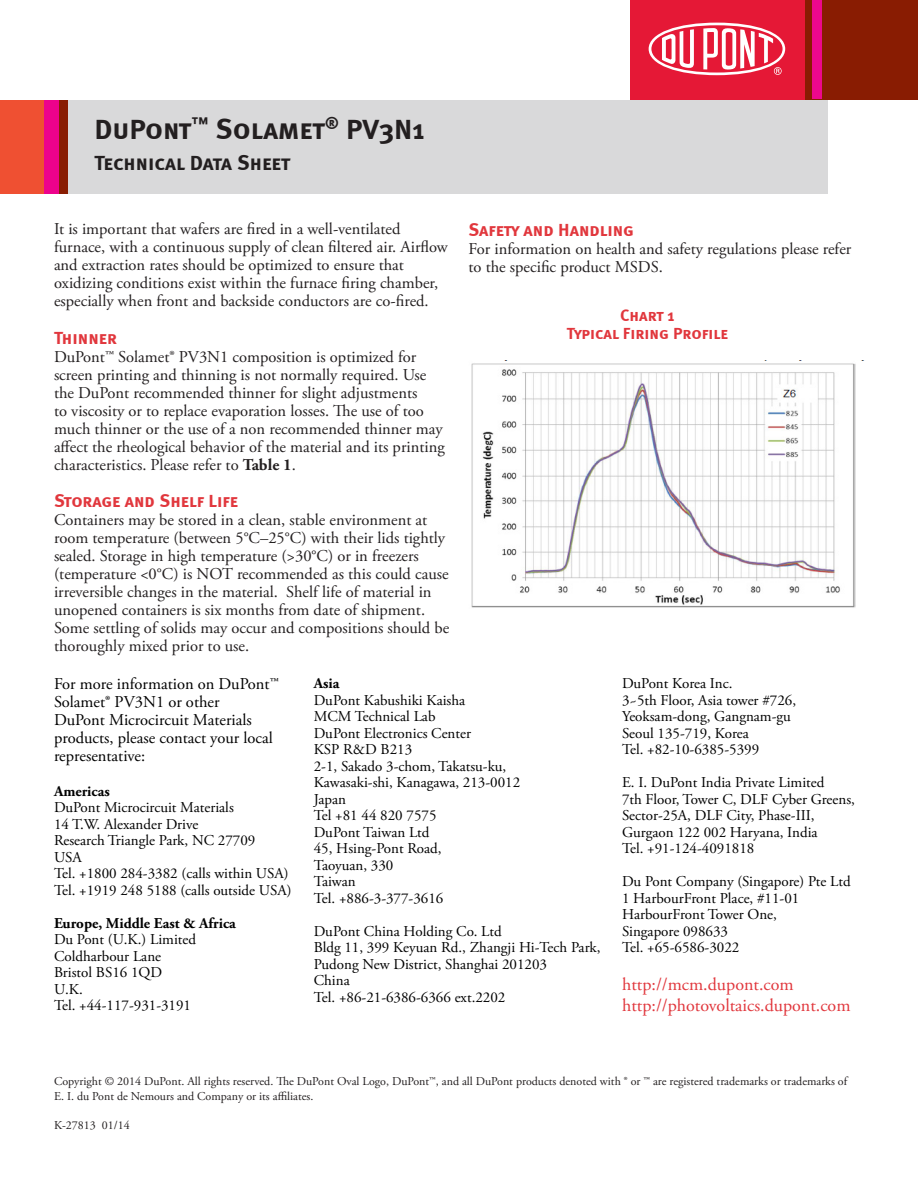
<style>
.page{position:relative;width:918px;height:1188px;background:#fff}
.page>*{position:absolute;margin:0;border:0;box-sizing:border-box;transform-origin:0 0}
.t1{font:28.5px "Meta Bold Caps";color:#231f20}
.t2{font:21px "Meta Bold Caps";color:#231f20}
.DuPont_Text{font:18px "Adobe Garamond Pro";color:#e1373d}
.DuPont_Text-2{font:18px "Meta Bold Caps";color:#e1373d}
.DuPont_Text-3{font:16.5px/18px "Adobe Garamond Pro";color:#231f20}
.DuPont_Text-4{font:16.5px/18px "Adobe Garamond Pro";color:#000}
.t3{font:16.5px "Meta Bold Caps";color:#e1373d}
.DuPont_Text-5{font:15px "Adobe Garamond Pro";color:#000}
.DuPont_Text-6{font:700 15px "Adobe Garamond Pro";color:#000}
.t4{font:12px/14.4px "Adobe Garamond Pro";color:#231f20}
.s1{font-weight:700}
</style>
<div class="page">
<div style="left:68px;top:100px;width:760px;height:93px;background:#d9d9da"></div>
<div style="left:59px;top:100px;width:9px;height:93px;background:#891c02"></div>
<div style="left:44px;top:100px;width:15px;height:93px;background:#ed028c"></div>
<div style="left:0;top:100px;width:44px;height:93px;background:#ef5032"></div>
<div style="left:804px;top:0;width:114px;height:99px;background:#891c02"></div>
<div style="left:812px;top:0;width:10px;height:99px;background:#ed088d"></div>
<div style="left:630px;top:0;width:174px;height:99px;background:#e51836"></div>
<svg style="left:649px;top:23px;width:136px;height:52px"></svg>
<img style="left:471px;top:360px;width:394px;height:248px">
<p class="t1" style="left:94px;top:112px;width:332px">DuPont<sup>™</sup> Solamet<sup>®</sup> PV3N1</p>
<p class="t2" style="left:94px;top:150px;width:197px">Technical Data Sheet</p>
<p class="DuPont_Text-3" style="left:54px;top:221px;width:395px">It is important that wafers are fired in a well-ventilated furnace, with a continuous supply of clean filtered air. Airflow and extraction rates should be optimized to ensure that oxidizing conditions exist within the furnace firing chamber, especially when front and backside conductors are co-fired.</p>
<p class="DuPont_Text-2" style="left:54px;top:327px;width:64px">Thinner</p>
<p class="DuPont_Text-3" style="left:54px;top:348px;width:392px">DuPont™ Solamet® PV3N1 composition is optimized for screen printing and thinning is not normally required. Use the DuPont recommended thinner for slight adjustments<br>to viscosity or to replace evaporation losses. The use of too much thinner or the use of a non recommended thinner may affect the rheological behavior of the material and its printing characteristics. Please refer to <span class="s1">Table 1</span>.</p>
<p class="DuPont_Text-2" style="left:54px;top:490px;width:186px">Storage and Shelf Life</p>
<p class="DuPont_Text-3" style="left:54px;top:512px;width:397px">Containers may be stored in a clean, stable environment at room temperature (between 5°C–25°C) with their lids tightly sealed. Storage in high temperature (&gt;30°C) or in freezers (temperature &lt;0°C) is NOT recommended as this could cause irreversible changes in the material. Shelf life of material in unopened containers is six months from date of shipment.<br>Some settling of solids may occur and compositions should be thoroughly mixed prior to use.</p>
<p class="DuPont_Text-2" style="left:469px;top:219px;width:167px">Safety and Handling</p>
<p class="DuPont_Text-3" style="left:469px;top:240px;width:384px">For information on health and safety regulations please refer to the specific product MSDS.</p>
<p class="t3" style="left:620px;top:306px;width:56px">Chart 1</p>
<p class="t3" style="left:567px;top:324px;width:163px">Typical Firing Profile</p>
<p class="DuPont_Text-4" style="left:54px;top:676px;width:226px">For more information on DuPont™<br>Solamet® PV3N1 or other<br>DuPont Microcircuit Materials products, please contact your local representative:</p>
<p class="DuPont_Text-6" style="left:54px;top:782px;width:57px">Americas</p>
<p class="DuPont_Text-5" style="left:54px;top:799px;width:181px">DuPont Microcircuit Materials</p>
<p class="DuPont_Text-5" style="left:54px;top:815px;width:146px">14 T.W. Alexander Drive</p>
<p class="DuPont_Text-5" style="left:54px;top:832px;width:203px">Research Triangle Park, NC 27709</p>
<p class="DuPont_Text-5" style="left:54px;top:848px;width:29px">USA</p>
<p class="DuPont_Text-5" style="left:54px;top:865px;width:236px">Tel. +1800 284-3382 (calls within USA)</p>
<p class="DuPont_Text-5" style="left:54px;top:881px;width:239px">Tel. +1919 248 5188 (calls outside USA)</p>
<p class="DuPont_Text-6" style="left:54px;top:914px;width:183px">Europe, Middle East &amp; Africa</p>
<p class="DuPont_Text-5" style="left:54px;top:931px;width:144px">Du Pont (U.K.) Limited</p>
<p class="DuPont_Text-5" style="left:54px;top:947px;width:109px">Coldharbour Lane</p>
<p class="DuPont_Text-5" style="left:54px;top:964px;width:110px">Bristol BS16 1QD</p>
<p class="DuPont_Text-5" style="left:54px;top:980px;width:30px">U.K.</p>
<p class="DuPont_Text-5" style="left:54px;top:997px;width:139px">Tel. +44-117-931-3191</p>
<p class="DuPont_Text-6" style="left:314px;top:675px;width:27px">Asia</p>
<p class="DuPont_Text-5" style="left:314px;top:691px;width:153px">DuPont Kabushiki Kaisha</p>
<p class="DuPont_Text-5" style="left:314px;top:708px;width:123px">MCM Technical Lab</p>
<p class="DuPont_Text-5" style="left:314px;top:724px;width:159px">DuPont Electronics Center</p>
<p class="DuPont_Text-5" style="left:314px;top:741px;width:100px">KSP R&amp;D B213</p>
<p class="DuPont_Text-5" style="left:314px;top:757px;width:194px">2-1, Sakado 3-chom, Takatsu-ku,</p>
<p class="DuPont_Text-5" style="left:314px;top:774px;width:208px">Kawasaki-shi, Kanagawa, 213-0012</p>
<p class="DuPont_Text-5" style="left:314px;top:790px;width:34px">Japan</p>
<p class="DuPont_Text-5" style="left:314px;top:807px;width:124px">Tel +81 44 820 7575</p>
<p class="DuPont_Text-5" style="left:314px;top:823px;width:117px">DuPont Taiwan Ltd</p>
<p class="DuPont_Text-5" style="left:314px;top:840px;width:129px">45, Hsing-Pont Road,</p>
<p class="DuPont_Text-5" style="left:314px;top:856px;width:81px">Taoyuan, 330</p>
<p class="DuPont_Text-5" style="left:314px;top:873px;width:43px">Taiwan</p>
<p class="DuPont_Text-5" style="left:314px;top:889px;width:131px">Tel. +886-3-377-3616</p>
<p class="DuPont_Text-5" style="left:314px;top:922px;width:189px">DuPont China Holding Co. Ltd</p>
<p class="DuPont_Text-5" style="left:314px;top:939px;width:288px">Bldg 11, 399 Keyuan Rd., Zhangji Hi-Tech Park,</p>
<p class="DuPont_Text-5" style="left:314px;top:955px;width:235px">Pudong New District, Shanghai 201203</p>
<p class="DuPont_Text-5" style="left:314px;top:972px;width:37px">China</p>
<p class="DuPont_Text-5" style="left:314px;top:988px;width:193px">Tel. +86-21-6386-6366 ext.2202</p>
<p class="DuPont_Text-5" style="left:622px;top:675px;width:112px">DuPont Korea Inc.</p>
<p class="DuPont_Text-5" style="left:622px;top:691px;width:176px">3~5th Floor, Asia tower #726,</p>
<p class="DuPont_Text-5" style="left:622px;top:708px;width:170px">Yeoksam-dong, Gangnam-gu</p>
<p class="DuPont_Text-5" style="left:622px;top:724px;width:128px">Seoul 135-719, Korea</p>
<p class="DuPont_Text-5" style="left:622px;top:741px;width:139px">Tel. +82-10-6385-5399</p>
<p class="DuPont_Text-5" style="left:622px;top:774px;width:204px">E. I. DuPont India Private Limited</p>
<p class="DuPont_Text-5" style="left:622px;top:790px;width:234px">7th Floor, Tower C, DLF Cyber Greens,</p>
<p class="DuPont_Text-5" style="left:622px;top:807px;width:194px">Sector-25A, DLF City, Phase-III,</p>
<p class="DuPont_Text-5" style="left:622px;top:823px;width:197px">Gurgaon 122 002 Haryana, India</p>
<p class="DuPont_Text-5" style="left:622px;top:840px;width:134px">Tel. +91-124-4091818</p>
<p class="DuPont_Text-5" style="left:622px;top:873px;width:230px">Du Pont Company (Singapore) Pte Ltd</p>
<p class="DuPont_Text-5" style="left:622px;top:889px;width:179px">1 HarbourFront Place, #11-01</p>
<p class="DuPont_Text-5" style="left:622px;top:906px;width:156px">HarbourFront Tower One,</p>
<p class="DuPont_Text-5" style="left:622px;top:922px;width:108px">Singapore 098633</p>
<p class="DuPont_Text-5" style="left:622px;top:939px;width:119px">Tel. +65-6586-3022</p>
<p class="DuPont_Text" style="left:622px;top:973px;width:173px">http://mcm.dupont.com</p>
<p class="DuPont_Text" style="left:622px;top:994px;width:230px">http://photovoltaics.dupont.com</p>
<p class="t4" style="left:54px;top:1075px;width:795px">Copyright © 2014 DuPont. All rights reserved. The DuPont Oval Logo, DuPont™, and all DuPont products denoted with ® or ™ are registered trademarks or trademarks of<br>E. I. du Pont de Nemours and Company or its affiliates.</p>
<p class="t4" style="left:54px;top:1118px;width:77px">K-27813 01/14</p>
</div>
